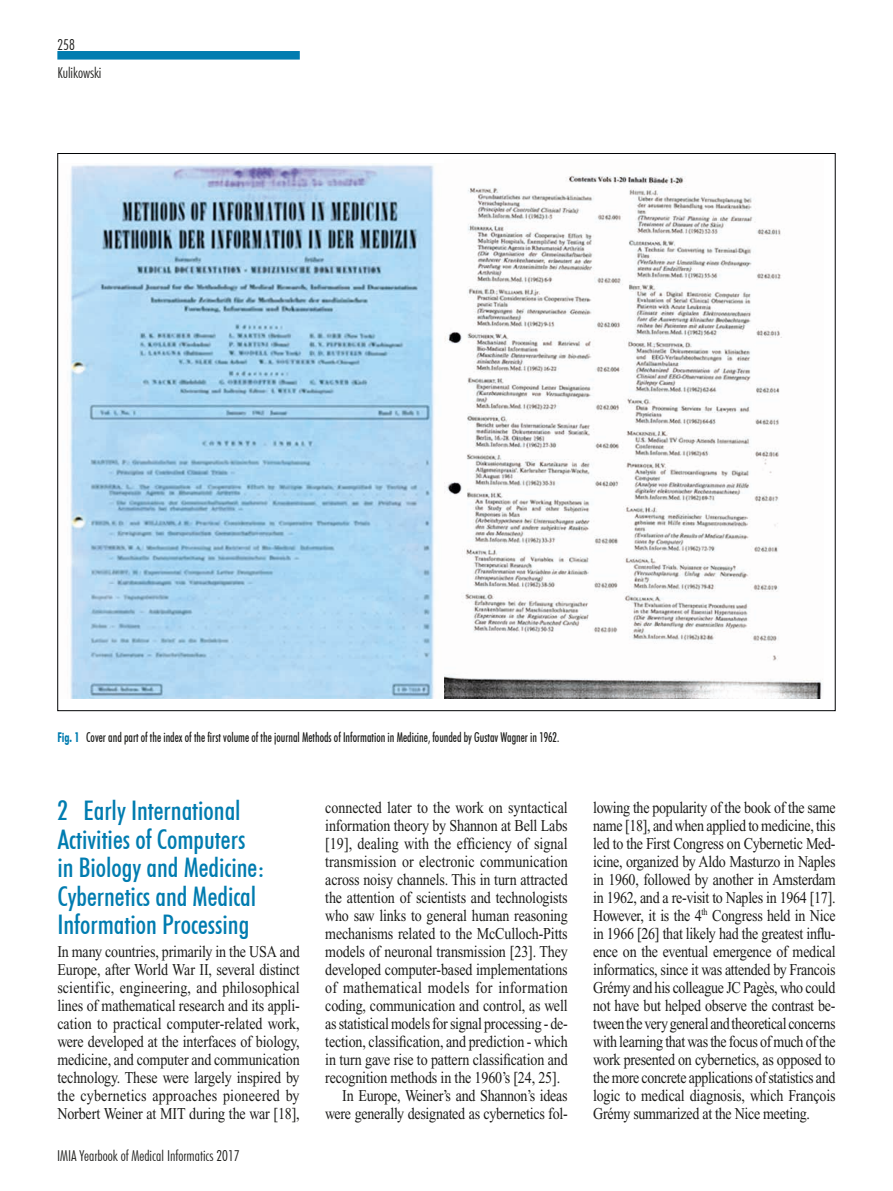
<style>
.page{position:relative;width:893px;height:1191px;background:#fff}
.page>*{position:absolute;margin:0;border:0;box-sizing:border-box;transform-origin:0 0}
.t1{font:500 condensed 27px/28.5px "Futura BT";color:#007cb0}
.t2{font:16.5px/18px "Times";letter-spacing:-.01em;color:#1d1d1b;text-align:justify;scale:.85 1}
.t3{font:16.5px "Times";letter-spacing:.02em;color:#1d1d1b;scale:.85 1}
.t4{font:300 condensed 15px "Futura BT";color:#1d1d1b}
.t5{font:500 condensed 13.5px "Futura BT";color:#1d1d1b;scale:.85 1}
.s1{font-weight:700;color:#007cb0}
</style>
<div class="page">
<div style="left:57px;top:51px;width:243px;height:9px;background:#007cb0"></div>
<img style="left:70px;top:164px;width:364px;height:534px">
<img style="left:445px;top:175px;width:377px;height:523px">
<p class="t4" style="left:57px;top:35px;width:19px">258</p>
<p class="t4" style="left:57px;top:63px;width:46px">Kulikowski</p>
<p class="t5" style="left:57px;top:729px;width:592px"><span class="s1">Fig. 1</span> Cover and part of the index of the first volume of the journal Methods of Information in Medicine, founded by Gustav Wagner in 1962.</p>
<h1 class="t1" style="left:57px;top:796px;width:209px">2 Early International<br>Activities of Computers in Biology and Medicine:<br>Cybernetics and Medical<br>Information Processing</h1>
<p class="t2" style="left:57px;top:942px;width:287px">In many countries, primarily in the USA and Europe, after World War II, several distinct scientific, engineering, and philosophical lines of mathematical research and its appli&shy;cation to practical computer-related work, were developed at the interfaces of biology, medicine, and computer and communication technology. These were largely inspired by the cybernetics approaches pioneered by Norbert Weiner at MIT during the war [18],</p>
<p class="t4" style="left:57px;top:1146px;width:184px">IMIA Yearbook of Medical Informatics 2017</p>
<p class="t2" style="left:325px;top:798px;width:287px">connected later to the work on syntactical</p>
<p class="t2" style="left:325px;top:816px;width:287px">information theory by Shannon at Bell Labs</p>
<p class="t2" style="left:325px;top:834px;width:287px">[19], dealing with the efficiency of signal</p>
<p class="t2" style="left:325px;top:852px;width:287px">transmission or electronic communication</p>
<p class="t2" style="left:325px;top:870px;width:287px">across noisy channels. This in turn attracted</p>
<p class="t2" style="left:325px;top:888px;width:287px">the attention of scientists and technologists</p>
<p class="t2" style="left:325px;top:906px;width:287px">who saw links to general human reasoning</p>
<p class="t2" style="left:325px;top:924px;width:287px">mechanisms related to the McCulloch-Pitts</p>
<p class="t2" style="left:325px;top:942px;width:287px">models of neuronal transmission [23]. They</p>
<p class="t2" style="left:325px;top:960px;width:287px">developed computer-based implementations</p>
<p class="t3" style="left:325px;top:978px;width:287px">of mathematical models for information</p>
<p class="t2" style="left:325px;top:996px;width:287px">coding, communication and control, as well</p>
<p class="t2" style="left:325px;top:1014px;width:287px">as statistical models for signal processing - de-</p>
<p class="t2" style="left:325px;top:1032px;width:287px">tection, classification, and prediction - which</p>
<p class="t2" style="left:325px;top:1050px;width:287px">in turn gave rise to pattern classification and</p>
<p class="t2" style="left:325px;top:1068px;width:278px">recognition methods in the 1960’s [24, 25].</p>
<p class="t2" style="left:342px;top:1086px;width:267px">In Europe, Weiner’s and Shannon’s ideas</p>
<p class="t2" style="left:325px;top:1104px;width:287px">were generally designated as cybernetics fol-</p>
<p class="t2" style="left:593px;top:798px;width:287px">lowing the popularity of the book of the same name [18], and when applied to medicine, this led to the First Congress on Cybernetic Med&shy;icine, organized by Aldo Masturzo in Naples in 1960, followed by another in Amsterdam in 1962, and a re-visit to Naples in 1964 [17].<br>However, it is the 4<sup>th</sup> Congress held in Nice in 1966 [26] that likely had the greatest influ&shy;ence on the eventual emergence of medical informatics, since it was attended by Francois Grémy and his colleague JC Pagès, who could not have but helped observe the contrast be&shy;tween the very general and theoretical concerns with learning that was the focus of much of the work presented on cybernetics, as opposed to the more concrete applications of statistics and logic to medical diagnosis, which François Grémy summarized at the Nice meeting.</p>
</div>
